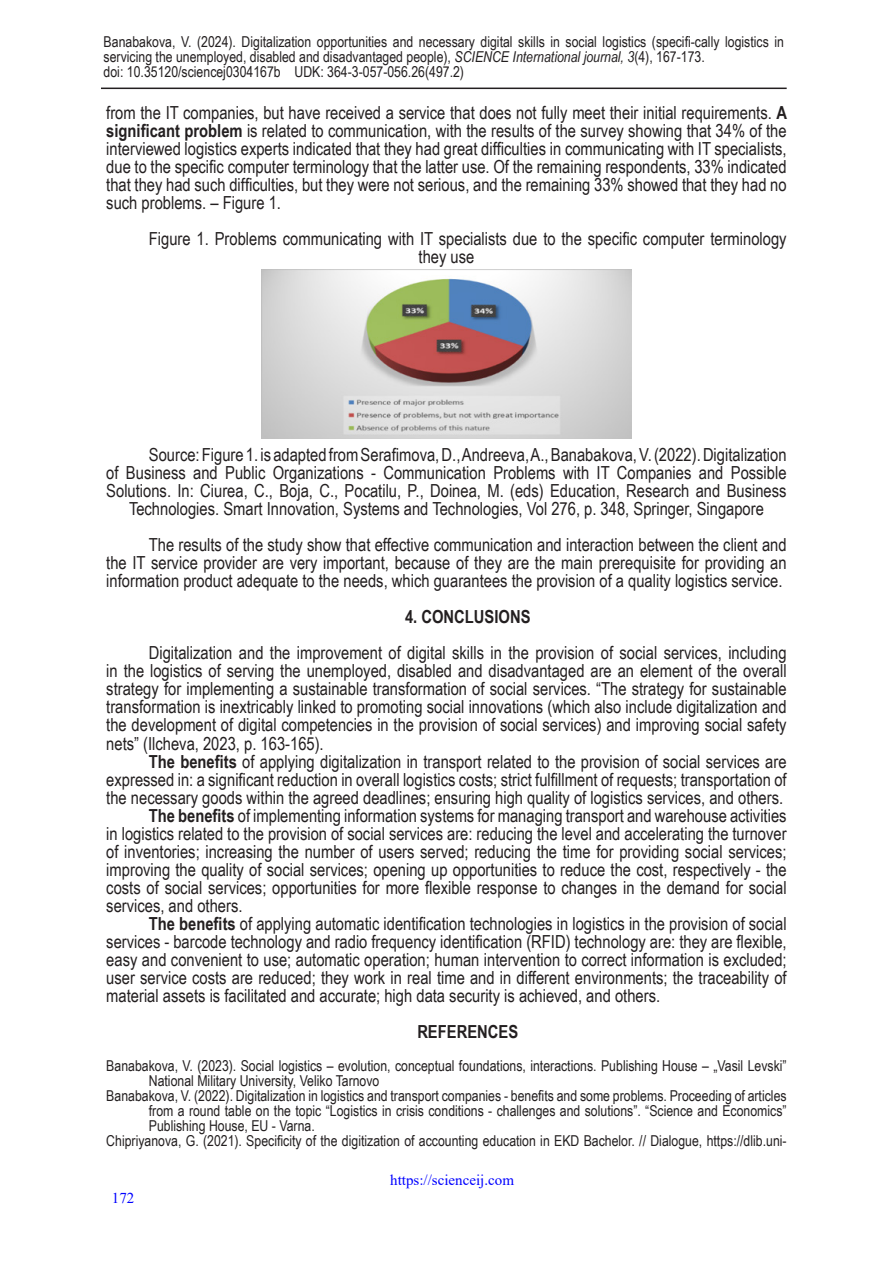
<style>
.page{position:relative;width:893px;height:1263px;background:#fff}
.page>*{position:absolute;margin:0;border:0;box-sizing:border-box;transform-origin:0 0}
.TEXT_NOVI{font:18px/18px "Arial Narrow";color:#231f20;text-align:justify}
.TEXT_NOVI-2{font:700 18px "Arial Narrow";color:#231f20}
.Reference{font:15px/15px "Arial Narrow";color:#231f20}
.t1{font:15px "Times New Roman";color:#00f}
.s1{font-style:italic}
.s2{font-weight:700}
</style>
<div class="page">
<hr style="left:101px;top:88px;width:686px;height:1px;background:#231f20">
<img style="left:262px;top:270px;width:369px;height:168px">
<p class="Reference" style="left:104px;top:34px;width:682px">Banabakova, V. (2024). Digitalization opportunities and necessary digital skills in social logistics (specifi-cally logistics in servicing the unemployed, disabled and disadvantaged people), <span class="s1">SCIENCE International journal, 3</span>(4), 167-173.<br>doi: 10.35120/sciencej0304167b UDK: 364-3-057-056.26(497.2)</p>
<p class="TEXT_NOVI" style="left:106px;top:103px;width:682px">from the IT companies, but have received a service that does not fully meet their initial requirements. <span class="s2">A significant problem</span> is related to communication, with the results of the survey showing that 34% of the interviewed logistics experts indicated that they had great difficulties in communicating with IT specialists, due to the specific computer terminology that the latter use. Of the remaining respondents, 33% indicated that they had such difficulties, but they were not serious, and the remaining 33% showed that they had no such problems. – Figure 1.</p>
<p class="TEXT_NOVI" style="left:419px;top:229px;width:370px;text-indent:-270px">Figure 1. Problems communicating with IT specialists due to the specific computer terminology they use</p>
<p class="TEXT_NOVI" style="left:149px;top:445px;width:639px">Source: Figure 1. is adapted from Serafimova, D., Andreeva, A., Banabakova, V. (2022). Digitalization</p>
<p class="TEXT_NOVI" style="left:106px;top:463px;width:682px">of Business and Public Organizations - Communication Problems with IT Companies and Possible</p>
<p class="TEXT_NOVI" style="left:106px;top:481px;width:682px">Solutions. In: Ciurea, C., Boja, C., Pocatilu, P., Doinea, M. (eds) Education, Research and Business</p>
<p class="TEXT_NOVI" style="left:129px;top:499px;width:636px">Technologies. Smart Innovation, Systems and Technologies, Vol 276, p. 348, Springer, Singapore</p>
<p class="TEXT_NOVI" style="left:106px;top:535px;width:682px;text-indent:43px">The results of the study show that effective communication and interaction between the client and the IT service provider are very important, because of they are the main prerequisite for providing an information product adequate to the needs, which guarantees the provision of a quality logistics service.</p>
<p class="TEXT_NOVI-2" style="left:405px;top:603px;width:127px">4. CONCLUSIONS</p>
<p class="TEXT_NOVI" style="left:106px;top:643px;width:682px;text-indent:43px">Digitalization and the improvement of digital skills in the provision of social services, including in the logistics of serving the unemployed, disabled and disadvantaged are an element of the overall strategy for implementing a sustainable transformation of social services. “The strategy for sustainable transformation is inextricably linked to promoting social innovations (which also include digitalization and the development of digital competencies in the provision of social services) and improving social safety nets” (Ilcheva, 2023, p. 163-165).</p>
<p class="TEXT_NOVI" style="left:106px;top:751px;width:682px;text-indent:43px"><span class="s2">The benefits</span> of applying digitalization in transport related to the provision of social services are expressed in: a significant reduction in overall logistics costs; strict fulfillment of requests; transportation of the necessary goods within the agreed deadlines; ensuring high quality of logistics services, and others.</p>
<p class="TEXT_NOVI" style="left:106px;top:805px;width:682px;text-indent:43px"><span class="s2">The benefits</span> of implementing information systems for managing transport and warehouse activities in logistics related to the provision of social services are: reducing the level and accelerating the turnover of inventories; increasing the number of users served; reducing the time for providing social services; improving the quality of social services; opening up opportunities to reduce the cost, respectively - the costs of social services; opportunities for more flexible response to changes in the demand for social services, and others.</p>
<p class="TEXT_NOVI" style="left:106px;top:913px;width:682px;text-indent:43px"><span class="s2">The benefits</span> of applying automatic identification technologies in logistics in the provision of social services - barcode technology and radio frequency identification (RFID) technology are: they are flexible, easy and convenient to use; automatic operation; human intervention to correct information is excluded; user service costs are reduced; they work in real time and in different environments; the traceability of material assets is facilitated and accurate; high data security is achieved, and others.</p>
<p class="TEXT_NOVI-2" style="left:417px;top:1017px;width:102px">REFERENCES</p>
<p class="Reference" style="left:149px;top:1057px;width:639px;text-indent:-43px">Banabakova, V. (2023). Social logistics – evolution, conceptual foundations, interactions. Publishing House – „Vasil Levski”<br>National Military University, Veliko Tarnovo</p>
<p class="Reference" style="left:149px;top:1087px;width:639px;text-align:justify;text-indent:-43px">Banabakova, V. (2022). Digitalization in logistics and transport companies - benefits and some problems. Proceeding of articles from a round table on the topic “Logistics in crisis conditions - challenges and solutions”. “Science and Economics” Publishing House, EU - Varna.</p>
<p class="Reference" style="left:106px;top:1132px;width:682px">Chipriyanova, G. (2021). Specificity of the digitization of accounting education in EKD Bachelor. // Dialogue, https://dlib.uni-</p>
<p class="t1" style="left:112px;top:1187px;width:24px">172</p>
<p class="t1" style="left:390px;top:1169px;width:125px">https://scienceij.com</p>
</div>
